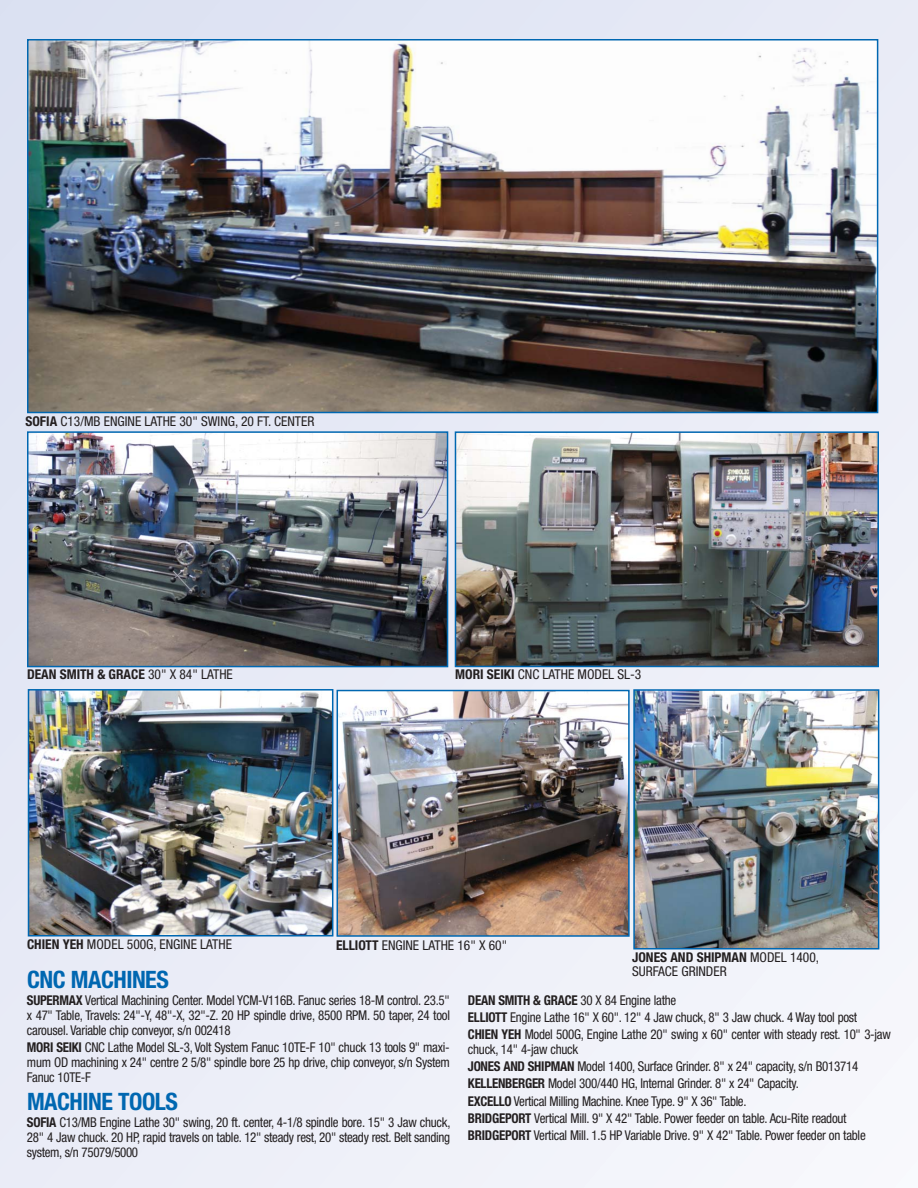
<style>
.page{position:relative;width:918px;height:1188px;background:#fff}
.page>*{position:absolute;margin:0;border:0;box-sizing:border-box;transform-origin:0 0}
.t1{font:700 condensed 24px "Helvetica Neue";letter-spacing:-.02em;color:#0067b1}
.t2{font:condensed 13.5px/17.1px "Helvetica Neue";letter-spacing:-.02em;color:#231f20;text-align:justify;scale:.96 1}
.t3{font:condensed 13.5px/13.5px "Helvetica Neue";color:#231f20}
.t4{font:700 condensed 13.5px "Helvetica Neue";color:#231f20}
.s1{font-weight:700}
.s2{font-weight:400}
</style>
<div class="page">
<div style="left:0;top:0;width:918px;height:1188px;background:linear-gradient(to right,#e5e9f5,#f3f4fa)"></div>
<img style="left:458px;top:434px;width:418px;height:230px">
<div style="left:455px;top:431px;width:424px;height:236px;border:2px solid #0067b1"></div>
<img style="left:30px;top:434px;width:415px;height:230px">
<div style="left:27px;top:431px;width:421px;height:236px;border:2px solid #0067b1"></div>
<img style="left:340px;top:693px;width:287px;height:241px">
<div style="left:337px;top:690px;width:293px;height:247px;border:2px solid #0067b1"></div>
<img style="left:31px;top:692px;width:299px;height:242px">
<div style="left:28px;top:689px;width:305px;height:248px;border:2px solid #0067b1"></div>
<img style="left:636px;top:692px;width:240px;height:255px">
<div style="left:633px;top:689px;width:246px;height:261px;border:2px solid #0067b1"></div>
<img style="left:30px;top:42px;width:845px;height:368px">
<div style="left:27px;top:39px;width:851px;height:374px;border:2px solid #0067b1"></div>
<p class="t3" style="left:26px;top:415px;width:290px"><span class="s1">SOFIA</span> C13/MB ENGINE LATHE 30" SWING, 20 FT. CENTER</p>
<p class="t4" style="left:27px;top:670px;width:207px">DEAN SMITH &amp; GRACE <span class="s2">30" X 84" LATHE</span></p>
<p class="t3" style="left:455px;top:668px;width:188px"><span class="s1">MORI SEIKI</span> CNC LATHE MODEL SL-3</p>
<p class="t3" style="left:27px;top:939px;width:206px"><span class="s1">CHIEN YEH</span> MODEL 500G, ENGINE LATHE</p>
<p class="t3" style="left:336px;top:940px;width:173px"><span class="s1">ELLIOTT</span> ENGINE LATHE 16" X 60"</p>
<p class="t3" style="left:632px;top:952px;width:188px"><span class="s1">JONES AND SHIPMAN</span> MODEL 1400,<br>SURFACE GRINDER</p>
<h1 class="t1" style="left:27px;top:970px;width:143px">CNC MACHINES</h1>
<p class="t2" style="left:27px;top:994px;width:442px;line-height:15px"><span class="s1">SUPERMAX</span> Vertical Machining Center. Model YCM-V116B. Fanuc series 18-M control. 23.5" x 47" Table, Travels: 24"-Y, 48"-X, 32"-Z. 20 HP spindle drive, 8500 RPM. 50 taper, 24 tool carousel. Variable chip conveyor, s/n 002418</p>
<p class="t2" style="left:27px;top:1041px;width:442px;line-height:15px"><span class="s1">MORI SEIKI</span> CNC Lathe Model SL-3, Volt System Fanuc 10TE-F 10" chuck 13 tools 9" maxi&shy;mum OD machining x 24" centre 2 5/8" spindle bore 25 hp drive, chip conveyor, s/n System Fanuc 10TE-F</p>
<h1 class="t1" style="left:27px;top:1093px;width:153px">MACHINE TOOLS</h1>
<p class="t2" style="left:27px;top:1116px;width:443px;line-height:15px"><span class="s1">SOFIA</span> C13/MB Engine Lathe 30" swing, 20 ft. center, 4-1/8 spindle bore. 15" 3 Jaw chuck, 28" 4 Jaw chuck. 20 HP, rapid travels on table. 12" steady rest, 20" steady rest. Belt sanding system, s/n 75079/5000</p>
<p class="t2" style="left:468px;top:993px;width:442px;text-align:left"><span class="s1">DEAN SMITH &amp; GRACE</span> 30 X 84 Engine lathe<br><span class="s1">ELLIOTT</span> Engine Lathe 16" X 60". 12" 4 Jaw chuck, 8" 3 Jaw chuck. 4 Way tool post<br><span class="s1">CHIEN YEH</span> Model 500G, Engine Lathe 20" swing x 60" center with steady rest. 10" 3-jaw</p>
<p class="t2" style="left:468px;top:1042px;width:416px;text-align:left">chuck, 14" 4-jaw chuck<br><span class="s1">JONES AND SHIPMAN</span> Model 1400, Surface Grinder. 8" x 24" capacity, s/n B013714<br><span class="s1">KELLENBERGER</span> Model 300/440 HG, Internal Grinder. 8" x 24" Capacity.<br><span class="s1">EXCELLO</span> Vertical Milling Machine. Knee Type. 9" X 36" Table.<br><span class="s1">BRIDGEPORT</span> Vertical Mill. 9" X 42" Table. Power feeder on table. Acu-Rite readout <span class="s1">BRIDGEPORT</span> Vertical Mill. 1.5 HP Variable Drive. 9" X 42" Table. Power feeder on table</p>
</div>
